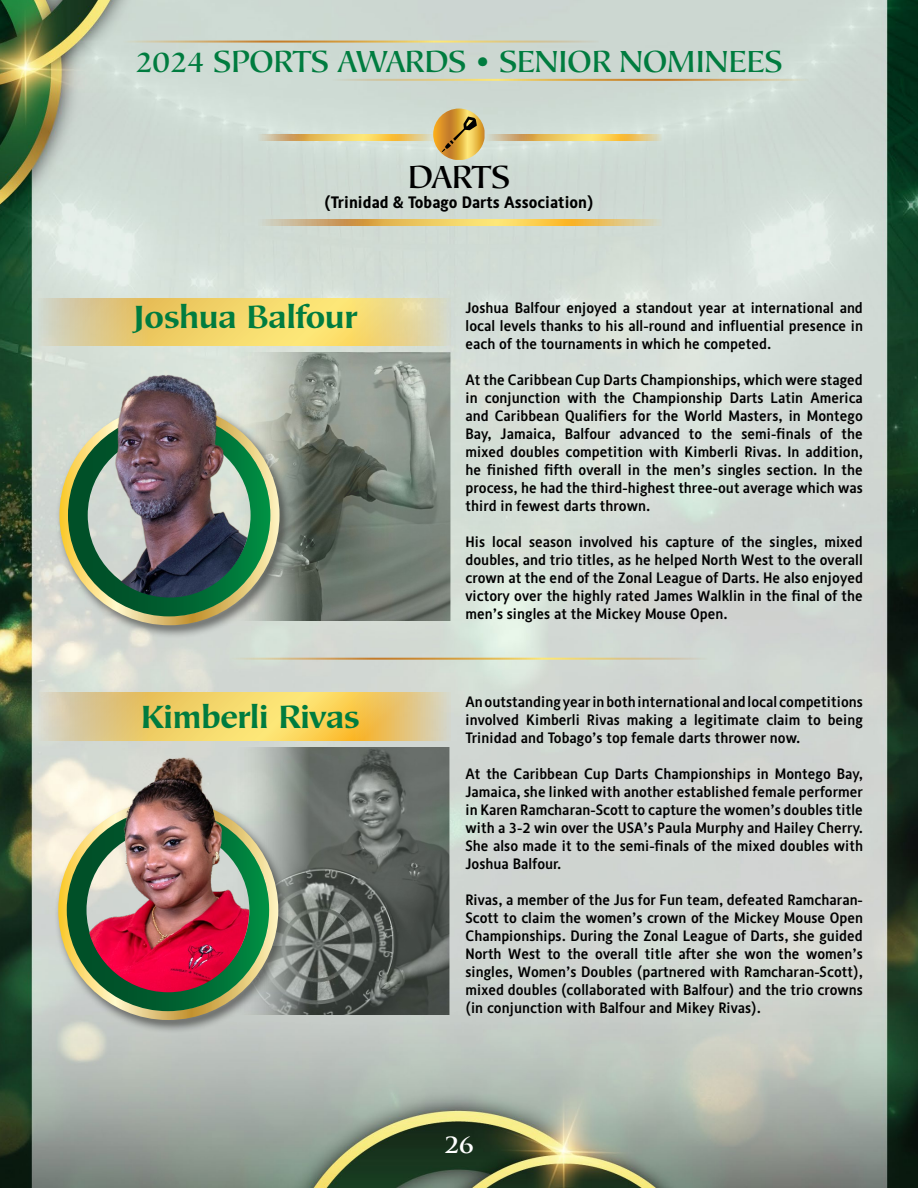
<style>
.page{position:relative;width:918px;height:1188px;background:#fff}
.page>*{position:absolute;margin:0;border:0;box-sizing:border-box;transform-origin:0 0}
.t1{font:700 33px "Mariposa Sans Std";color:#007c3f}
.t2{font:500 33px "Mariposa Sans Std";letter-spacing:-.01em;color:#000}
.t3{font:500 31.5px "Mariposa Sans Std";color:#007c3f}
.t4{font:700 25.5px "Trajan Pro";color:#fff}
.t5{font:700 16.5px "Alber";color:#000}
.t6{font:500 15px/18px "Alber";color:#000;text-align:justify}
</style>
<div class="page">
<img style="left:0;top:0;width:918px;height:1188px">
<hr style="left:117px;top:41px;width:482px;height:2px;background:#fff">
<hr style="left:332px;top:79px;width:483px;height:2px;background:#fff">
<svg style="left:256px;top:220px;width:406px;height:6px"></svg>
<svg style="left:485px;top:134px;width:177px;height:7px"></svg>
<svg style="left:256px;top:134px;width:177px;height:7px"></svg>
<svg style="left:433px;top:109px;width:52px;height:51px"></svg>
<img style="left:231px;top:352px;width:219px;height:268px">
<img style="left:265px;top:747px;width:184px;height:268px">
<div style="left:55px;top:402px;width:237px;height:237px;background:#000;opacity:.55"></div>
<div style="left:59px;top:405px;width:221px;height:220px;border:9px solid #fff;border-radius:50%"></div>
<div style="left:68px;top:414px;width:202px;height:202px;border:20px solid #fff;border-radius:50%"></div>
<img style="left:85px;top:374px;width:170px;height:224px">
<div style="left:54px;top:796px;width:237px;height:238px;background:#000;opacity:.55"></div>
<div style="left:58px;top:800px;width:220px;height:220px;border:9px solid #fff;border-radius:50%"></div>
<div style="left:67px;top:809px;width:202px;height:202px;border:20px solid #fff;border-radius:50%"></div>
<img style="left:63px;top:740px;width:202px;height:252px">
<hr style="left:224px;top:658px;width:483px;height:2px;background:#fff">
<svg style="left:36px;top:298px;width:414px;height:48px"></svg>
<svg style="left:36px;top:693px;width:414px;height:47px"></svg>
<h2 class="t3" style="left:135px;top:43px;width:649px">2024 SPORTS AWARDS • SENIOR NOMINEES</h2>
<h1 class="t2" style="left:408px;top:157px;width:104px">DARTS</h1>
<p class="t5" style="left:324px;top:191px;width:271px">(Trinidad &amp; Tobago Darts Association)</p>
<h1 class="t1" style="left:134px;top:297px;width:225px">Joshua Balfour</h1>
<h1 class="t1" style="left:141px;top:696px;width:220px">Kimberli Rivas</h1>
<p class="t6" style="left:465px;top:298px;width:399px">Joshua Balfour enjoyed a standout year at international and local levels thanks to his all-round and influential presence in each of the tournaments in which he competed.</p>
<p class="t6" style="left:465px;top:370px;width:399px">At the Caribbean Cup Darts Championships, which were staged in conjunction with the Championship Darts Latin America and Caribbean Qualifiers for the World Masters, in Montego Bay, Jamaica, Balfour advanced to the semi-finals of the mixed doubles competition with Kimberli Rivas. In addition, he finished fifth overall in the men’s singles section. In the process, he had the third-highest three-out average which was third in fewest darts thrown.</p>
<p class="t6" style="left:465px;top:532px;width:399px">His local season involved his capture of the singles, mixed doubles, and trio titles, as he helped North West to the overall crown at the end of the Zonal League of Darts. He also enjoyed victory over the highly rated James Walklin in the final of the men’s singles at the Mickey Mouse Open.</p>
<p class="t6" style="left:465px;top:692px;width:399px">An outstanding year in both international and local competitions involved Kimberli Rivas making a legitimate claim to being Trinidad and Tobago’s top female darts thrower now.</p>
<p class="t6" style="left:465px;top:764px;width:399px">At the Caribbean Cup Darts Championships in Montego Bay, Jamaica, she linked with another established female performer in Karen Ramcharan-Scott to capture the women’s doubles title with a 3-2 win over the USA’s Paula Murphy and Hailey Cherry.<br>She also made it to the semi-finals of the mixed doubles with Joshua Balfour.</p>
<p class="t6" style="left:465px;top:890px;width:399px">Rivas, a member of the Jus for Fun team, defeated Ramcharan-Scott to claim the women’s crown of the Mickey Mouse Open Championships. During the Zonal League of Darts, she guided North West to the overall title after she won the women’s singles, Women’s Doubles (partnered with Ramcharan-Scott), mixed doubles (collaborated with Balfour) and the trio crowns (in conjunction with Balfour and Mikey Rivas).</p>
<h3 class="t4" style="left:444px;top:1128px;width:31px">26</h3>
</div>
